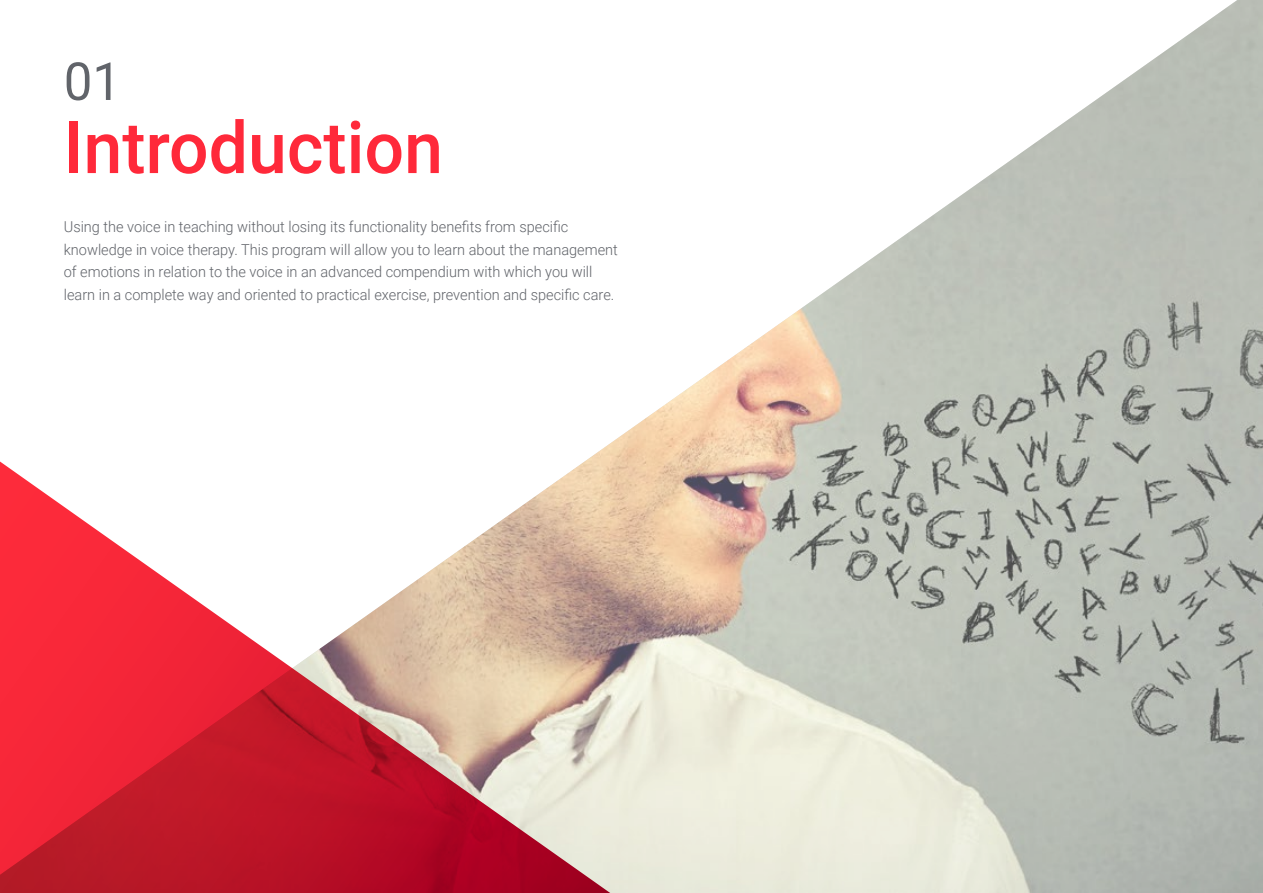
<style>
.page{position:relative;width:1263px;height:893px;background:#fff}
.page>*{position:absolute;margin:0;border:0;box-sizing:border-box;transform-origin:0 0}
.t1{font:500 72px "Roboto";color:#ff293a}
.t2{font:52.5px "Roboto";color:#61646a}
.t3{font:300 15px/22.5px "Roboto";color:#61646a}
</style>
<div class="page">
<img style="left:607px;top:0;width:656px;height:893px">
<svg style="left:0;top:446px;width:640px;height:447px"></svg>
<h2 class="t2" style="left:64px;top:45px;width:59px">01</h2>
<h1 class="t1" style="left:64px;top:97px;width:381px">Introduction</h1>
<p class="t3" style="left:64px;top:215px;width:556px">Using the voice in teaching without losing its functionality benefits from specific knowledge in voice therapy. This program will allow you to learn about the management of emotions in relation to the voice in an advanced compendium with which you will learn in a complete way and oriented to practical exercise, prevention and specific care.</p>
</div>
